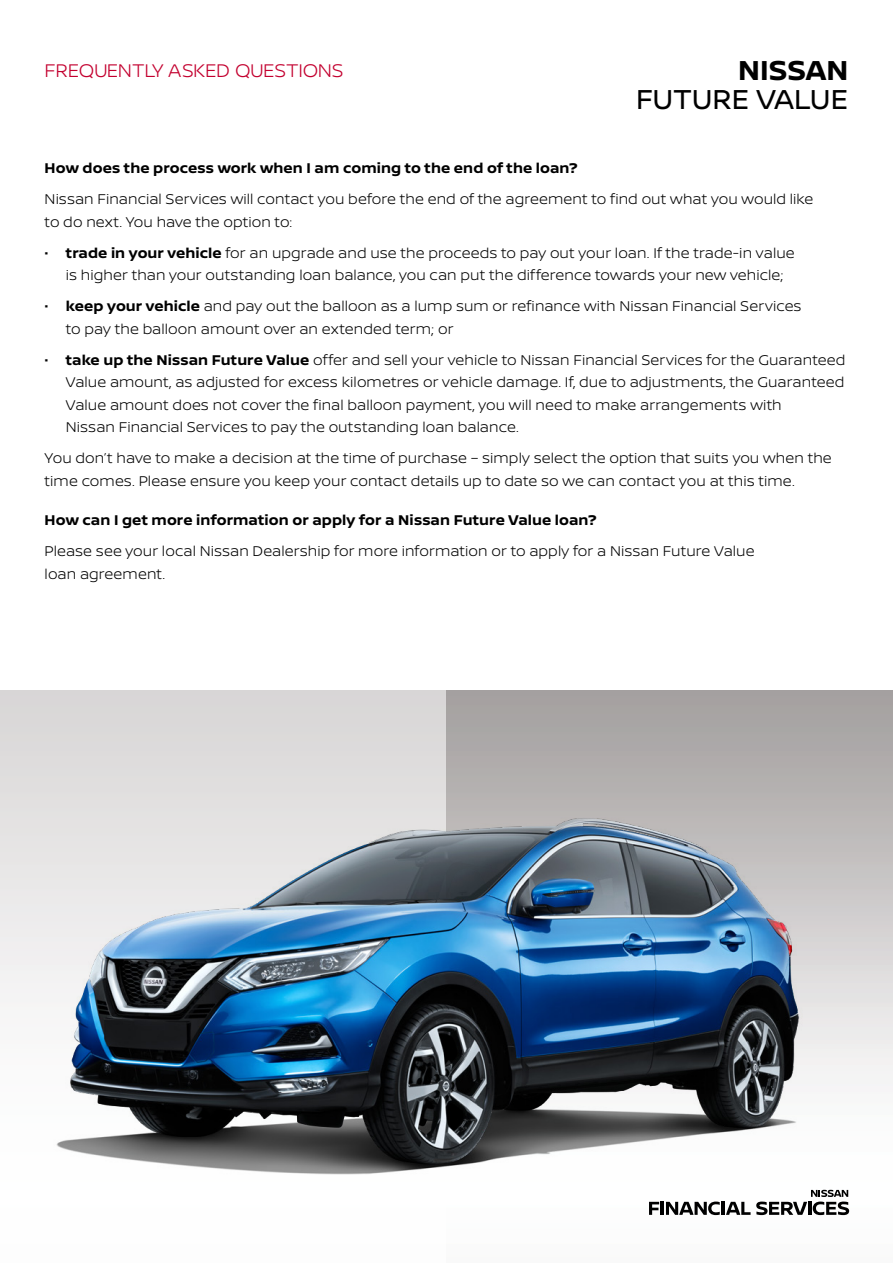
<style>
.page{position:relative;width:893px;height:1263px;background:#fff}
.page>*{position:absolute;margin:0;border:0;box-sizing:border-box;transform-origin:0 0}
.t1{font:29.1px "Nissan Brand";letter-spacing:-.005em;color:#000}
.t2{font:700 29.1px "Nissan Brand";letter-spacing:.005em;color:#000}
.subhead_-_white{font:300 19.5px "Nissan Brand";letter-spacing:-.015em;color:#c3002f}
.FAQ_BULLET_1{font:300 15px/22.5px "Nissan Brand";letter-spacing:.005em;color:#000}
.FAQ_COPY1{font:300 15px/22.5px "Nissan Brand";letter-spacing:.005em;color:#000}
.FAQ_SH1{font:700 15px "Nissan Brand";letter-spacing:.005em;color:#000}
.s1{font-weight:700}
</style>
<div class="page">
<img style="left:19px;top:754px;width:818px;height:436px">
<svg style="left:649px;top:1190px;width:200px;height:25px"></svg>
<p class="subhead_-_white" style="left:45px;top:56px;width:300px">FREQUENTLY ASKED QUESTIONS</p>
<p class="t2" style="left:738px;top:49px;width:112px">NISSAN</p>
<p class="t1" style="left:636px;top:78px;width:214px">FUTURE VALUE</p>
<p class="FAQ_SH1" style="left:45px;top:157px;width:534px">How does the process work when I am coming to the end of the loan?</p>
<p class="FAQ_COPY1" style="left:45px;top:187px;width:770px">Nissan Financial Services will contact you before the end of the agreement to find out what you would like to do next. You have the option to:</p>
<p class="FAQ_BULLET_1" style="left:66px;top:241px;width:730px;text-indent:-21px">• <span class="s1">trade in your vehicle</span> for an upgrade and use the proceeds to pay out your loan. If the trade-in value is higher than your outstanding loan balance, you can put the difference towards your new vehicle;</p>
<p class="FAQ_BULLET_1" style="left:66px;top:294px;width:737px;text-indent:-21px">• <span class="s1">keep your vehicle</span> and pay out the balloon as a lump sum or refinance with Nissan Financial Services to pay the balloon amount over an extended term; or</p>
<p class="FAQ_BULLET_1" style="left:66px;top:348px;width:781px;text-indent:-21px">• <span class="s1">take up the Nissan Future Value</span> offer and sell your vehicle to Nissan Financial Services for the Guaranteed Value amount, as adjusted for excess kilometres or vehicle damage. If, due to adjustments, the Guaranteed Value amount does not cover the final balloon payment, you will need to make arrangements with<br>Nissan Financial Services to pay the outstanding loan balance.</p>
<p class="FAQ_COPY1" style="left:45px;top:446px;width:789px">You don’t have to make a decision at the time of purchase – simply select the option that suits you when the time comes. Please ensure you keep your contact details up to date so we can contact you at this time.</p>
<p class="FAQ_SH1" style="left:45px;top:509px;width:553px">How can I get more information or apply for a Nissan Future Value loan?</p>
<p class="FAQ_COPY1" style="left:45px;top:539px;width:711px">Please see your local Nissan Dealership for more information or to apply for a Nissan Future Value loan agreement.</p>
</div>
